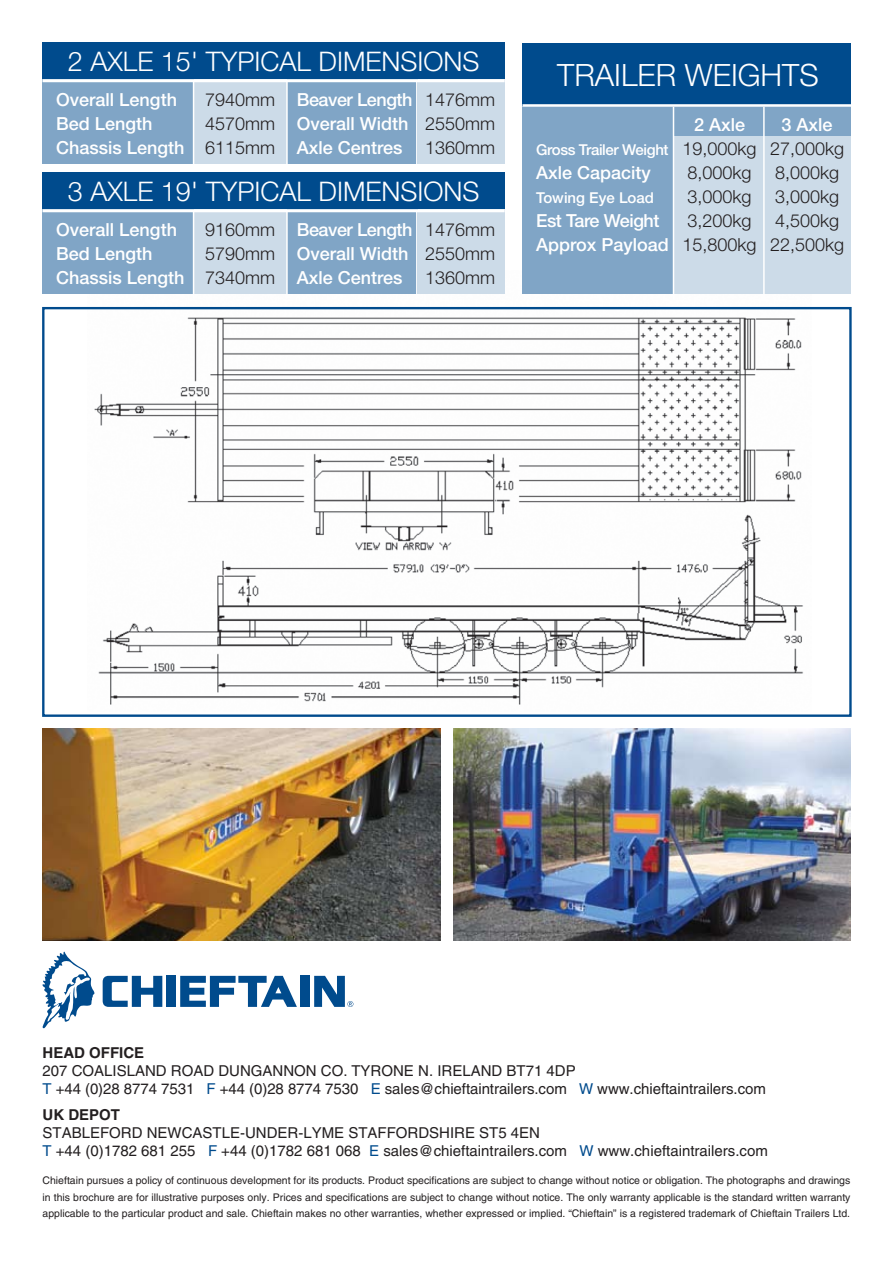
<style>
.page{position:relative;width:893px;height:1263px;background:#fff}
.page>*{position:absolute;margin:0;border:0;box-sizing:border-box;transform-origin:0 0}
.t1{font:300 30.75px "Helvetica Neue";color:#fff}
.t2{font:300 27px "Helvetica Neue";color:#fff}
.t3{font:500 18px/24px "Helvetica Neue";color:#fff}
.t4{font:300 18px/24px "Helvetica Neue";color:#231f20;text-align:right}
.t5{font:500 18px "Helvetica Neue";letter-spacing:-.025em;color:#fff}
.t6{font:15px/18px "Helvetica";color:#231f20}
.t7{font:500 15px "Helvetica Neue";letter-spacing:-.025em;color:#fff}
.t8{font:700 15px "Helvetica";color:#231f20}
.t9{font:500 15px "Helvetica Neue";color:#fff}
.t10{font:10.5px/16.5px "Helvetica";color:#231f20;text-align:justify}
.s1{font-weight:500;color:#fff}
.s2{font-weight:300;color:#231f20}
.s3{font-weight:300;font-size:18px;color:#231f20}
.s4{color:#004b8d}
</style>
<div class="page">
<img style="left:87px;top:306px;width:725px;height:399px">
<div style="left:42px;top:307px;width:810px;height:410px;border:2px solid #004b8d"></div>
<img style="left:43px;top:729px;width:397px;height:212px">
<img style="left:454px;top:729px;width:396px;height:212px">
<div style="left:43px;top:43px;width:462px;height:51px;background:#004b8d"></div>
<div style="left:43px;top:80px;width:462px;height:84px;background:#ccdbe8"></div>
<div style="left:287px;top:80px;width:130px;height:84px;background:#80a5c6"></div>
<div style="left:43px;top:80px;width:151px;height:84px;background:#80a5c6"></div>
<hr style="left:193px;top:80px;width:1px;height:89px;background:#fff">
<hr style="left:286px;top:80px;width:2px;height:89px;background:#fff">
<hr style="left:416px;top:80px;width:2px;height:89px;background:#fff">
<hr style="left:43px;top:79px;width:462px;height:3px;background:#fff">
<div style="left:43px;top:173px;width:462px;height:51px;background:#004b8d"></div>
<div style="left:43px;top:210px;width:462px;height:84px;background:#ccdbe8"></div>
<div style="left:287px;top:210px;width:130px;height:84px;background:#80a5c6"></div>
<div style="left:43px;top:210px;width:151px;height:84px;background:#80a5c6"></div>
<hr style="left:193px;top:210px;width:1px;height:89px;background:#fff">
<hr style="left:286px;top:210px;width:2px;height:89px;background:#fff">
<hr style="left:416px;top:210px;width:2px;height:89px;background:#fff">
<hr style="left:43px;top:209px;width:462px;height:3px;background:#fff">
<div style="left:522px;top:43px;width:329px;height:64px;background:#004b8d"></div>
<div style="left:522px;top:107px;width:329px;height:187px;background:#ccdbe8"></div>
<div style="left:659px;top:107px;width:192px;height:29px;background:#80a5c6"></div>
<div style="left:522px;top:107px;width:151px;height:187px;background:#80a5c6"></div>
<hr style="left:673px;top:107px;width:1px;height:193px;background:#fff">
<hr style="left:763px;top:107px;width:2px;height:193px;background:#fff">
<hr style="left:522px;top:104px;width:329px;height:3px;background:#fff">
<svg style="left:42px;top:951px;width:52px;height:77px"></svg>
<svg style="left:103px;top:976px;width:59px;height:31px"></svg>
<div style="left:167px;top:976px;width:9px;height:31px;background:#004b8d"></div>
<svg style="left:180px;top:976px;width:117px;height:31px"></svg>
<div style="left:301px;top:976px;width:9px;height:31px;background:#004b8d"></div>
<svg style="left:314px;top:976px;width:39px;height:31px"></svg>
<h2 class="t2" style="left:68px;top:45px;width:413px">2 AXLE 15' TYPICAL DIMENSIONS</h2>
<h3 class="t3" style="left:56px;top:87px;width:122px">Overall Length</h3>
<h3 class="t4" style="left:205px;top:87px;width:291px">7940mm <span class="s1">Beaver Length</span> 1476mm</h3>
<h3 class="t3" style="left:56px;top:111px;width:98px">Bed Length</h3>
<h3 class="t3" style="left:56px;top:111px;width:440px;text-indent:149px"><span class="s2">4570mm</span> Overall Width <span class="s2">2550mm<br></span>Chassis Length <span class="s2">6115mm</span> Axle Centres</h3>
<h3 class="t4" style="left:425px;top:135px;width:72px">1360mm</h3>
<h2 class="t2" style="left:68px;top:175px;width:413px">3 AXLE 19' TYPICAL DIMENSIONS</h2>
<h3 class="t3" style="left:56px;top:217px;width:122px">Overall Length</h3>
<h3 class="t4" style="left:205px;top:217px;width:291px">9160mm <span class="s1">Beaver Length</span> 1476mm</h3>
<h3 class="t3" style="left:56px;top:241px;width:98px">Bed Length</h3>
<h3 class="t3" style="left:56px;top:241px;width:440px;text-indent:149px"><span class="s2">5790mm</span> Overall Width <span class="s2">2550mm<br></span>Chassis Length <span class="s2">7340mm</span> Axle Centres</h3>
<h3 class="t4" style="left:425px;top:265px;width:72px">1360mm</h3>
<h1 class="t1" style="left:557px;top:56px;width:263px">TRAILER WEIGHTS</h1>
<h3 class="t3" style="left:694px;top:112px;width:53px">2 Axle</h3>
<h3 class="t3" style="left:781px;top:112px;width:53px">3 Axle</h3>
<h3 class="t7" style="left:536px;top:140px;width:309px">Gross Trailer Weight <span class="s3">19,000kg 27,000kg</span></h3>
<h3 class="t3" style="left:536px;top:160px;width:116px">Axle Capacity</h3>
<h3 class="t4" style="left:687px;top:160px;width:66px">8,000kg</h3>
<h3 class="t4" style="left:775px;top:160px;width:66px">8,000kg</h3>
<h3 class="t9" style="left:536px;top:188px;width:119px">Towing Eye Load</h3>
<h3 class="t4" style="left:687px;top:184px;width:66px">3,000kg</h3>
<h3 class="t4" style="left:775px;top:184px;width:66px">3,000kg</h3>
<h3 class="t5" style="left:536px;top:210px;width:125px">Est Tare Weight</h3>
<h3 class="t4" style="left:687px;top:208px;width:66px">3,200kg</h3>
<h3 class="t4" style="left:536px;top:208px;width:309px">4,500kg<br><span class="s1">Approx Payload</span> 15,800kg 22,500kg</h3>
<h3 class="t8" style="left:43px;top:1044px;width:103px">HEAD OFFICE</h3>
<h3 class="t6" style="left:43px;top:1062px;width:725px">207 COALISLAND ROAD DUNGANNON CO. TYRONE N. IRELAND BT71 4DP<br><span class="s4">T</span> +44 (0)28 8774 7531 <span class="s4">F</span> +44 (0)28 8774 7530 <span class="s4">E</span> sales@chieftaintrailers.com <span class="s4">W</span> www.chieftaintrailers.com</h3>
<h3 class="t8" style="left:43px;top:1105px;width:79px">UK DEPOT</h3>
<h3 class="t6" style="left:43px;top:1123px;width:727px">STABLEFORD NEWCASTLE-UNDER-LYME STAFFORDSHIRE ST5 4EN<br><span class="s4">T</span> +44 (0)1782 681 255 <span class="s4">F</span> +44 (0)1782 681 068 <span class="s4">E</span> sales@chieftaintrailers.com <span class="s4">W</span> www.chieftaintrailers.com</h3>
<p class="t10" style="left:43px;top:1172px;width:809px">Chieftain pursues a policy of continuous development for its products. Product specifications are subject to change without notice or obligation. The photographs and drawings in this brochure are for illustrative purposes only. Prices and specifications are subject to change without notice. The only warranty applicable is the standard written warranty applicable to the particular product and sale. Chieftain makes no other warranties, whether expressed or implied. “Chieftain” is a registered trademark of Chieftain Trailers Ltd.</p>
</div>
